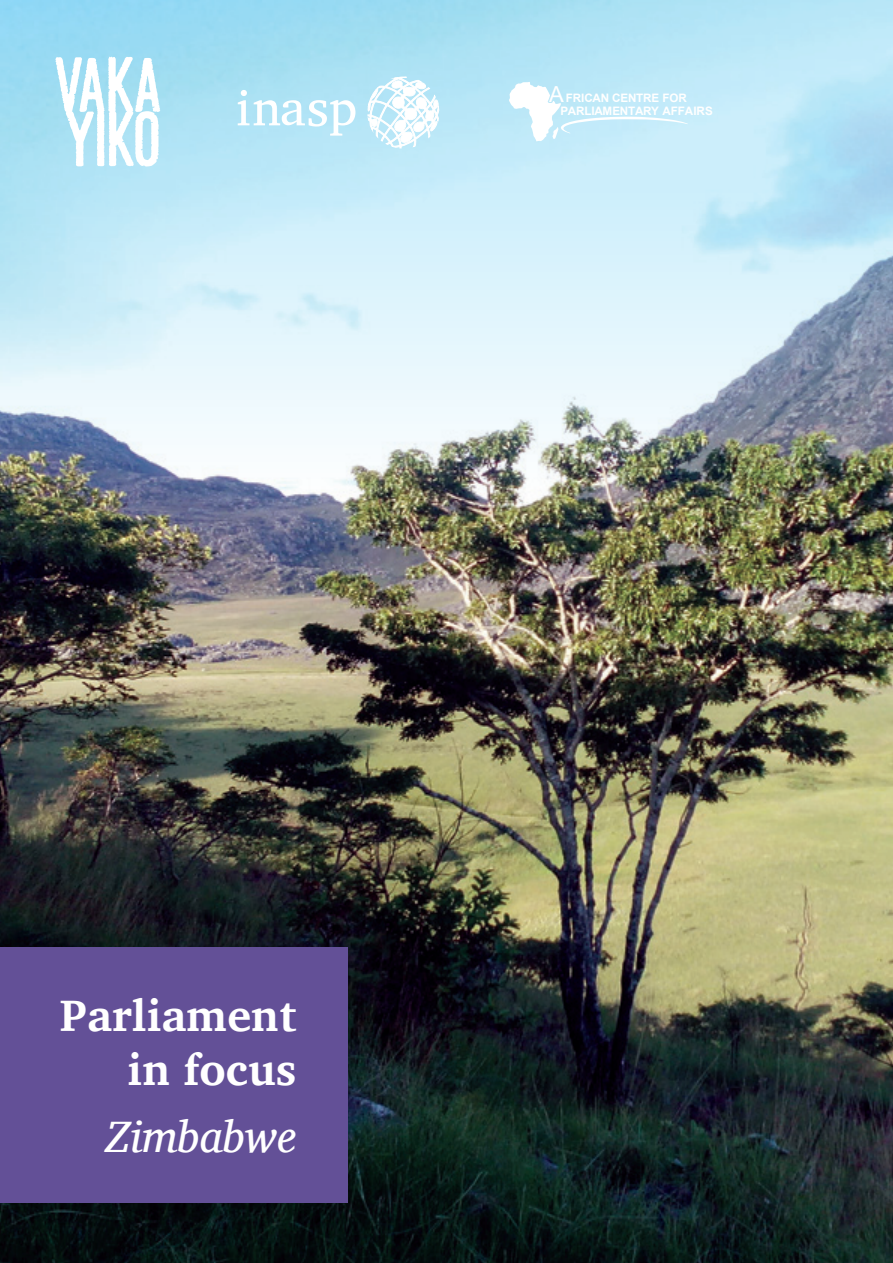
<style>
.page{position:relative;width:893px;height:1263px;background:#fff}
.page>*{position:absolute;margin:0;border:0;box-sizing:border-box;transform-origin:0 0}
.t1{font:700 45px/54px "Charis SIL";color:#fff;text-align:right}
.t2{font:italic 45px "Charis SIL";color:#fff}
.t3{font:700 11.7px "Arial";letter-spacing:-.015em;color:#fff}
.s1{font-weight:400;font-size:22.05px}
</style>
<div class="page">
<img style="left:0;top:0;width:893px;height:1263px">
<svg style="left:55px;top:57px;width:105px;height:109px"></svg>
<svg style="left:238px;top:90px;width:117px;height:46px"></svg>
<svg style="left:367px;top:76px;width:72px;height:76px"></svg>
<div style="left:0;top:947px;width:347px;height:256px;background:#635097"></div>
<svg style="left:509px;top:82px;width:179px;height:59px"></svg>
<p class="t3" style="left:549px;top:91px;width:139px"><span class="s1">A</span> FRICAN CENTRE FOR</p>
<p class="t3" style="left:560px;top:104px;width:154px">PARLIAMENTARY AFFAIRS</p>
<h1 class="t1" style="left:60px;top:987px;width:238px">Parliament in focus</h1>
<h1 class="t2" style="left:105px;top:1098px;width:193px">Zimbabwe</h1>
</div>
